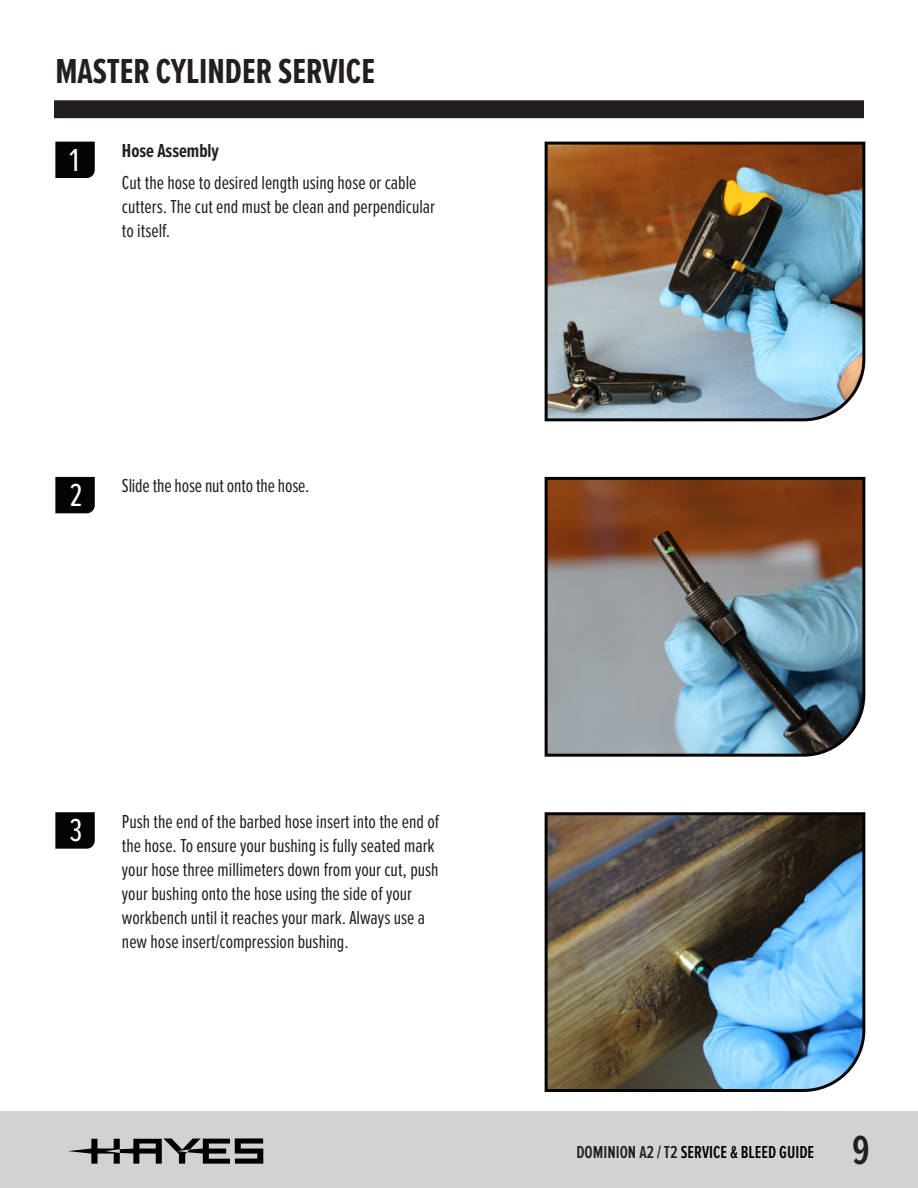
<style>
.page{position:relative;width:918px;height:1188px;background:#fff}
.page>*{position:absolute;margin:0;border:0;box-sizing:border-box;transform-origin:0 0}
.t1{font:600 42px "Proxima Nova Ex Cn";color:#231f20}
.t2{font:700 36px "Proxima Nova Ex Cn";color:#231f20}
.t3{font:33px "Proxima Nova Ex Cn";color:#fff}
.body_copy{font:19.5px/24px "Proxima Nova Ex Cn";color:#231f20}
.body_copy-2{font:700 19.5px "Proxima Nova Ex Cn";color:#231f20}
.t4{font:600 18px "Proxima Nova Ex Cn";color:#000}
.s1{color:#231f20}
</style>
<div class="page">
<div style="left:0;top:1112px;width:918px;height:76px;background:#d1d2d4"></div>
<svg style="left:68px;top:1138px;width:195px;height:26px"></svg>
<div style="left:54px;top:100px;width:810px;height:18px;background:#231f20;border:2px solid #231f20"></div>
<svg style="left:55px;top:142px;width:40px;height:36px"></svg>
<img style="left:544px;top:141px;width:322px;height:281px">
<img style="left:544px;top:476px;width:322px;height:281px">
<img style="left:544px;top:812px;width:322px;height:280px">
<svg style="left:55px;top:477px;width:40px;height:36px"></svg>
<svg style="left:55px;top:812px;width:40px;height:37px"></svg>
<p class="t2" style="left:55px;top:45px;width:321px">MASTER CYLINDER SERVICE</p>
<p class="t3" style="left:69px;top:141px;width:11px">1</p>
<p class="body_copy-2" style="left:122px;top:136px;width:99px">Hose Assembly</p>
<p class="body_copy" style="left:122px;top:170px;width:315px">Cut the hose to desired length using hose or cable cutters. The cut end must be clean and perpendicular to itself.</p>
<p class="t3" style="left:69px;top:477px;width:14px">2</p>
<p class="body_copy" style="left:122px;top:474px;width:189px">Slide the hose nut onto the hose.</p>
<p class="t3" style="left:69px;top:812px;width:14px">3</p>
<p class="body_copy" style="left:122px;top:810px;width:319px">Push the end of the barbed hose insert into the end of the hose. To ensure your bushing is fully seated mark your hose three millimeters down from your cut, push your bushing onto the hose using the side of your workbench until it reaches your mark. Always use a new hose insert/compression bushing.</p>
<p class="t4" style="left:576px;top:1142px;width:239px"><span class="s1">DOMINION A2 / T2</span> SERVICE &amp; BLEED GUIDE</p>
<h1 class="t1" style="left:852px;top:1126px;width:19px">9</h1>
</div>
